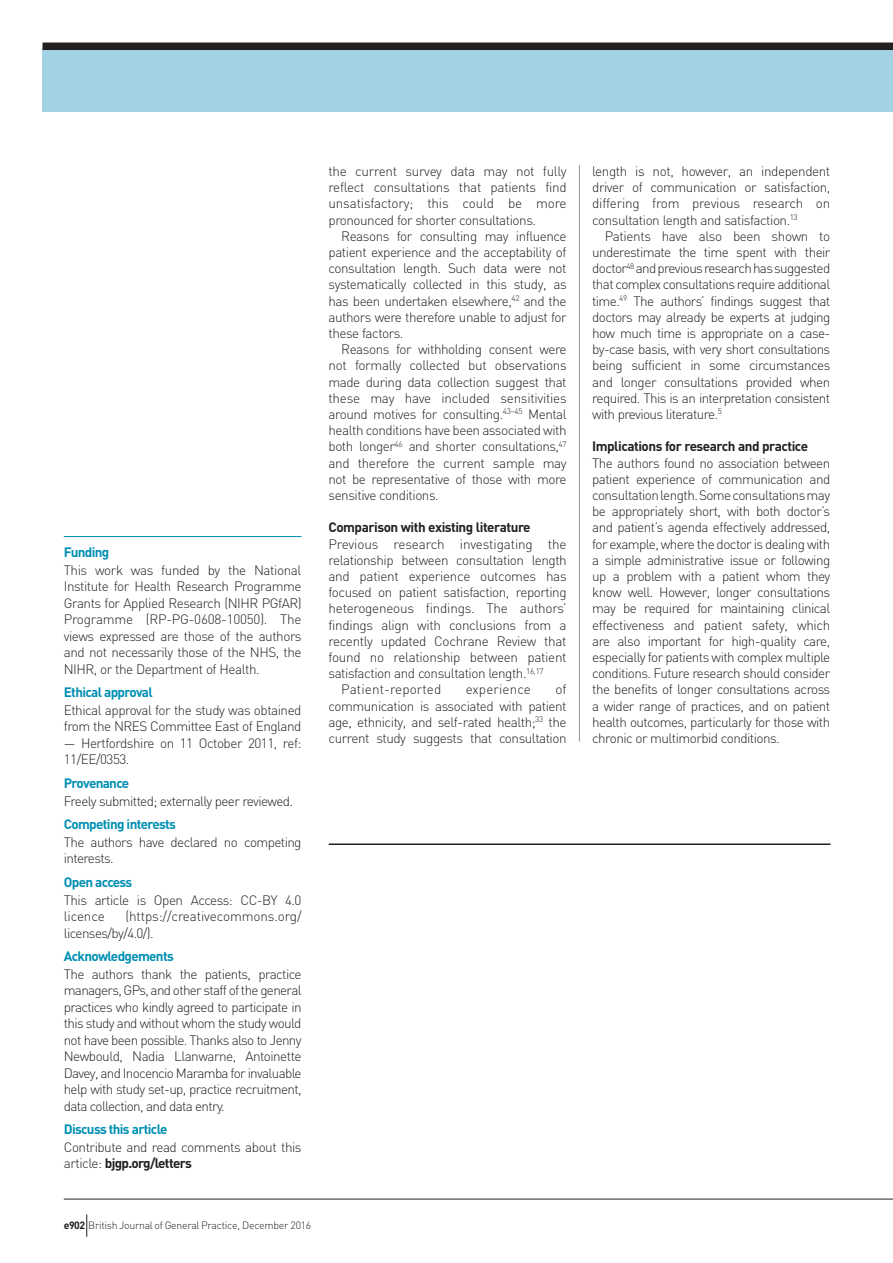
<style>
.page{position:relative;width:893px;height:1263px;background:#fff}
.page>*{position:absolute;margin:0;border:0;box-sizing:border-box;transform-origin:0 0}
.t1{font:300 13.5px/16.2px "DIN";letter-spacing:-.035em;color:#231f20;text-align:justify}
.t2{font:700 13.5px "DIN";letter-spacing:-.05em;color:#008fb3}
.t3{font:300 13.5px/16.5px "DIN";letter-spacing:-.01em;color:#231f20}
.t4{font:700 13.5px "DIN";letter-spacing:-.035em;color:#231f20}
.t5{font:300 13.5px "DIN";letter-spacing:-.015em;color:#231f20}
.t6{font:300 13.5px "DIN";letter-spacing:.01em;color:#231f20}
.t7{font:300 10.5px "DIN";letter-spacing:-.025em;color:#231f20}
.s1{font-weight:700}
</style>
<div class="page">
<div style="left:43px;top:48px;width:850px;height:64px;background:#a2d2e3"></div>
<div style="left:43px;top:43px;width:850px;height:7px;background:#231f20"></div>
<hr style="left:579px;top:165px;width:1px;height:576px;background:#939598">
<hr style="left:64px;top:536px;width:238px;height:1px;background:#008fb3">
<hr style="left:329px;top:843px;width:501px;height:2px;background:#231f20">
<hr style="left:64px;top:1199px;width:829px;height:1px;background:#231f20">
<svg style="left:86px;top:1214px;width:1px;height:23px"></svg>
<p class="t2" style="left:64px;top:543px;width:47px">Funding</p>
<p class="t1" style="left:64px;top:561px;width:239px">This work was funded by the National Institute for Health Research Programme Grants for Applied Research (NIHR PGfAR)<br>Programme (RP-PG-0608-10050). The views expressed are those of the authors and not necessarily those of the NHS, the NIHR, or the Department of Health.</p>
<p class="t2" style="left:64px;top:683px;width:91px">Ethical approval</p>
<p class="t1" style="left:64px;top:702px;width:239px">Ethical approval for the study was obtained from the NRES Committee East of England</p>
<p class="t1" style="left:64px;top:735px;width:239px">— Hertfordshire on 11 October 2011, ref:<br>11/EE/0353.</p>
<p class="t2" style="left:64px;top:774px;width:67px">Provenance</p>
<p class="t1" style="left:64px;top:792px;width:231px">Freely submitted; externally peer reviewed.</p>
<p class="t2" style="left:64px;top:815px;width:114px">Competing interests</p>
<p class="t1" style="left:64px;top:833px;width:239px">The authors have declared no competing interests.</p>
<p class="t2" style="left:64px;top:873px;width:70px">Open access</p>
<p class="t1" style="left:64px;top:891px;width:239px">This article is Open Access: CC-BY 4.0 licence</p>
<p class="t3" style="left:64px;top:908px;width:239px;text-indent:62px">(https://creativecommons.org/ licenses/by/4.0/).</p>
<p class="t2" style="left:64px;top:947px;width:112px">Acknowledgements</p>
<p class="t1" style="left:64px;top:965px;width:239px">The authors thank the patients, practice managers, GPs, and other staff of the general practices who kindly agreed to participate in this study and without whom the study would not have been possible. Thanks also to Jenny Newbould, Nadia Llanwarne, Antoinette Davey, and Inocencio Maramba for invaluable help with study set-up, practice recruitment, data collection, and data entry.</p>
<p class="t2" style="left:64px;top:1120px;width:105px">Discuss this article</p>
<p class="t1" style="left:64px;top:1139px;width:239px">Contribute and read comments about this article: <span class="s1">bjgp.org/letters</span></p>
<p class="t1" style="left:328px;top:163px;width:240px">the current survey data may not fully reflect consultations that patients find unsatisfactory; this could be more pronounced for shorter consultations.</p>
<p class="t1" style="left:328px;top:228px;width:240px;text-indent:13px">Reasons for consulting may influence patient experience and the acceptability of consultation length. Such data were not systematically collected in this study, as has been undertaken elsewhere,<sup>42</sup> and the authors were therefore unable to adjust for these factors.</p>
<p class="t1" style="left:328px;top:341px;width:240px;text-indent:13px">Reasons for withholding consent were not formally collected but observations made during data collection suggest that these may have included sensitivities around motives for consulting.<sup>43–45</sup> Mental health conditions have been associated with both longer<sup>46</sup> and shorter consultations,<sup>47 </sup>and therefore the current sample may not be representative of those with more sensitive conditions.</p>
<p class="t4" style="left:328px;top:519px;width:204px">Comparison with existing literature</p>
<p class="t3" style="left:328px;top:535px;width:240px">Previous research investigating the</p>
<p class="t1" style="left:328px;top:552px;width:240px">relationship between consultation length</p>
<p class="t1" style="left:328px;top:568px;width:240px">and patient experience outcomes has</p>
<p class="t1" style="left:328px;top:584px;width:240px">focused on patient satisfaction, reporting</p>
<p class="t5" style="left:328px;top:600px;width:240px">heterogeneous findings. The authors’</p>
<p class="t1" style="left:328px;top:616px;width:240px">findings align with conclusions from a</p>
<p class="t1" style="left:328px;top:633px;width:240px">recently updated Cochrane Review that</p>
<p class="t1" style="left:328px;top:649px;width:240px">found no relationship between patient</p>
<p class="t1" style="left:328px;top:665px;width:217px">satisfaction and consultation length.<sup>16,17</sup></p>
<p class="t6" style="left:341px;top:681px;width:102px">Patient-reported</p>
<p class="t6" style="left:466px;top:681px;width:67px">experience</p>
<p class="t1" style="left:328px;top:681px;width:240px;text-indent:227px">of communication is associated with patient age, ethnicity, and self-rated health;<sup>33</sup> the current study suggests that consultation</p>
<p class="t7" style="left:64px;top:1219px;width:249px"><span class="s1">e902</span> British Journal of General Practice, December 2016</p>
<p class="t1" style="left:592px;top:163px;width:240px">length is not, however, an independent driver of communication or satisfaction, differing from previous research on consultation length and satisfaction.<sup>13</sup></p>
<p class="t1" style="left:592px;top:228px;width:240px;text-indent:13px">Patients have also been shown to underestimate the time spent with their doctor<sup>48</sup> and previous research has suggested that complex consultations require additional time.<sup>49</sup> The authors’ findings suggest that doctors may already be experts at judging how much time is appropriate on a case&shy;by-case basis, with very short consultations being sufficient in some circumstances and longer consultations provided when required. This is an interpretation consistent with previous literature.<sup>5</sup></p>
<p class="t4" style="left:592px;top:438px;width:217px">Implications for research and practice</p>
<p class="t1" style="left:592px;top:454px;width:240px">The authors found no association between patient experience of communication and consultation length. Some consultations may be appropriately short, with both doctor’s and patient’s agenda effectively addressed, for example, where the doctor is dealing with a simple administrative issue or following up a problem with a patient whom they know well. However, longer consultations may be required for maintaining clinical effectiveness and patient safety, which are also important for high-quality care, especially for patients with complex multiple conditions. Future research should consider the benefits of longer consultations across a wider range of practices, and on patient health outcomes, particularly for those with chronic or multimorbid conditions.</p>
</div>
